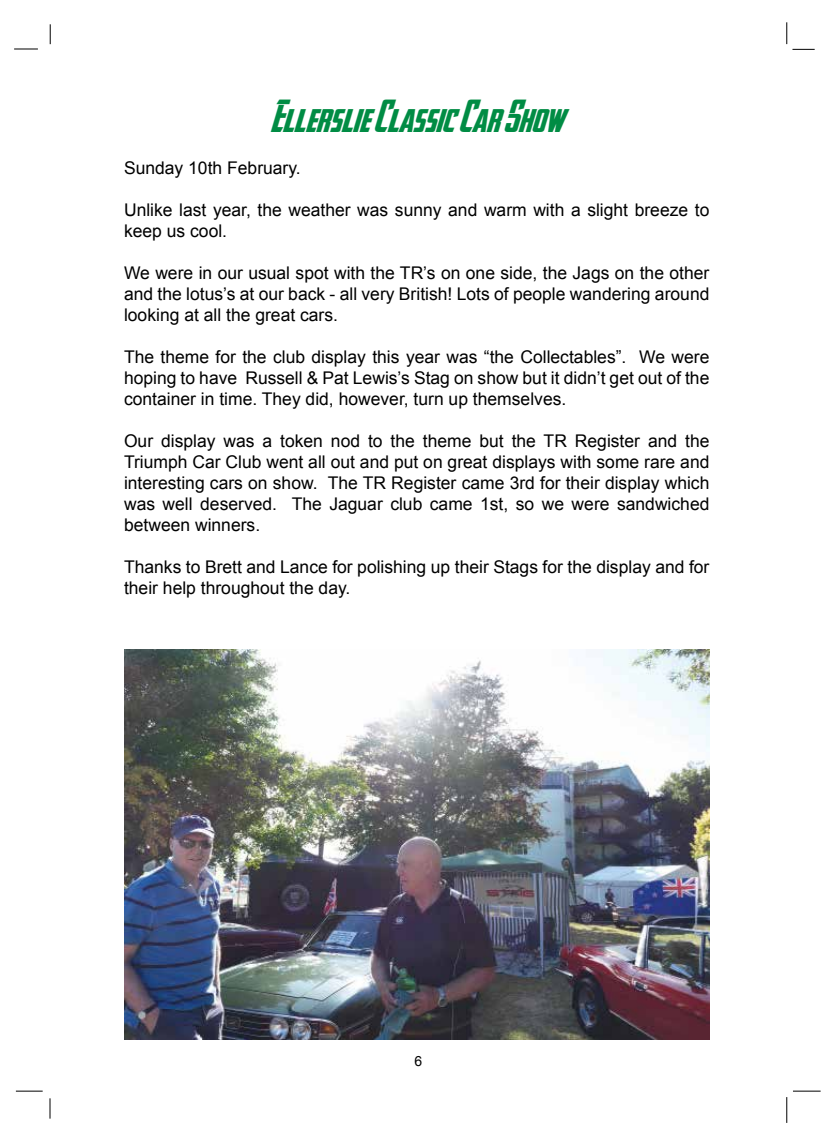
<style>
.page{position:relative;width:836px;height:1141px;background:#fff}
.page>*{position:absolute;margin:0;border:0;box-sizing:border-box;transform-origin:0 0}
.t1{font:31.5px "Avengeance Heroic Avenger Normal";color:#008c44}
.t2{font:17.5px/21px "Arial";color:#000;text-align:justify}
.t3{font:14px "Arial";color:#000}
</style>
<div class="page">
<svg style="left:50px;top:24px;width:1px;height:20px"></svg>
<svg style="left:14px;top:49px;width:24px;height:1px"></svg>
<svg style="left:16px;top:1091px;width:27px;height:1px"></svg>
<svg style="left:50px;top:1098px;width:1px;height:21px"></svg>
<svg style="left:786px;top:1097px;width:1px;height:26px"></svg>
<svg style="left:793px;top:1091px;width:28px;height:1px"></svg>
<svg style="left:786px;top:22px;width:29px;height:28px"></svg>
<img style="left:124px;top:649px;width:585px;height:390px">
<h1 class="t1" style="left:270px;top:99px;width:295px">Ellerslie Classic Car Show</h1>
<p class="t2" style="left:124px;top:157px;width:178px">Sunday 10th February.</p>
<p class="t2" style="left:124px;top:199px;width:587px">Unlike last year, the weather was sunny and warm with a slight breeze to keep us cool.</p>
<p class="t2" style="left:124px;top:262px;width:587px">We were in our usual spot with the TR’s on one side, the Jags on the other and the lotus’s at our back - all very British! Lots of people wandering around looking at all the great cars.</p>
<p class="t2" style="left:124px;top:346px;width:587px">The theme for the club display this year was “the Collectables”. We were hoping to have Russell &amp; Pat Lewis’s Stag on show but it didn’t get out of the container in time. They did, however, turn up themselves.</p>
<p class="t2" style="left:124px;top:430px;width:587px">Our display was a token nod to the theme but the TR Register and the Triumph Car Club went all out and put on great displays with some rare and interesting cars on show. The TR Register came 3rd for their display which was well deserved. The Jaguar club came 1st, so we were sandwiched between winners.</p>
<p class="t2" style="left:124px;top:556px;width:587px">Thanks to Brett and Lance for polishing up their Stags for the display and for their help throughout the day.</p>
<p class="t3" style="left:414px;top:1052px;width:9px">6</p>
</div>
